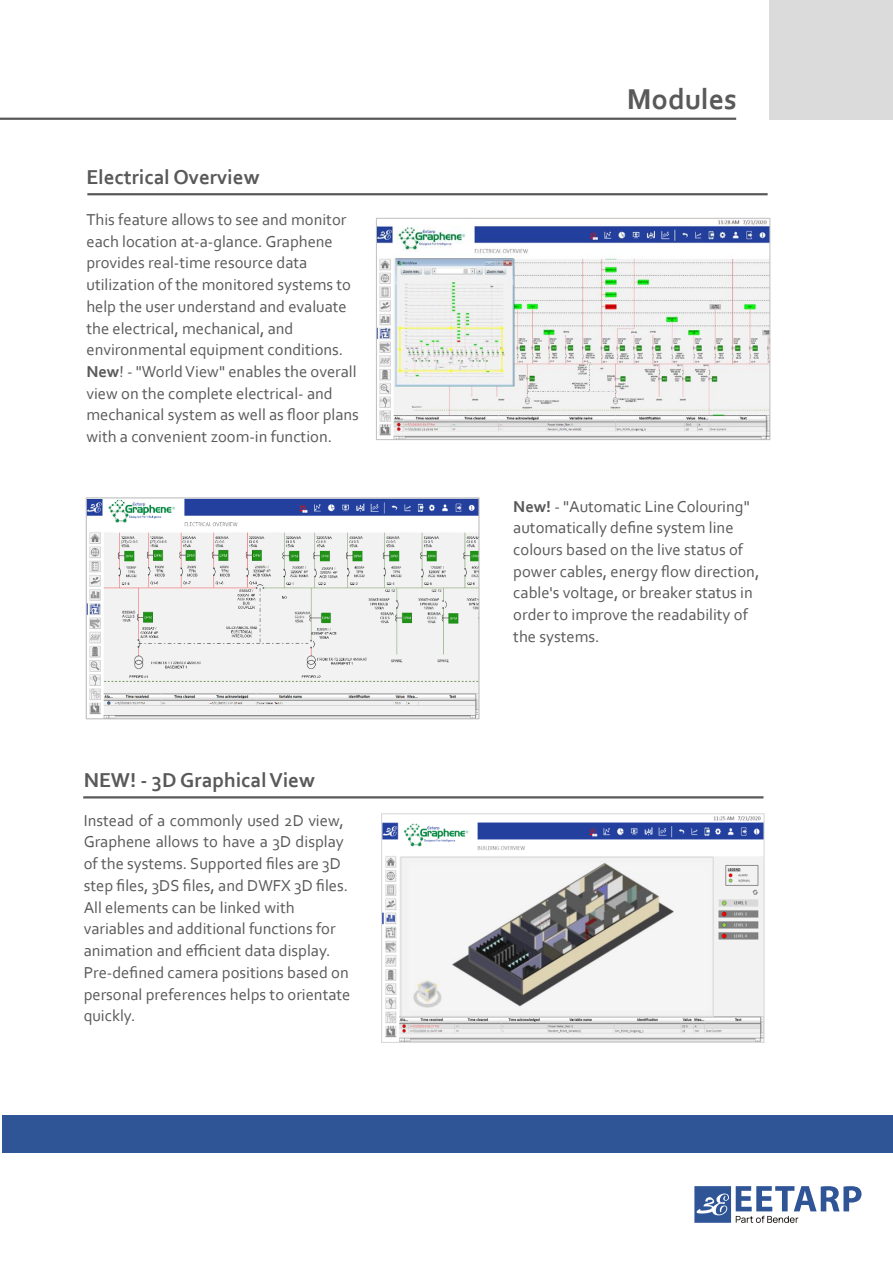
<style>
.page{position:relative;width:893px;height:1263px;background:#fff}
.page>*{position:absolute;margin:0;border:0;box-sizing:border-box;transform-origin:0 0}
.t1{font:700 30px "Corbel";color:#595959}
.t2{font:700 21px "Corbel";color:#595959}
.t3{font:16.5px/21.8px "Corbel";color:#595959}
.s1{font-weight:700}
</style>
<div class="page">
<div style="left:2px;top:1116px;width:891px;height:37px;background:#2f5597"></div>
<div style="left:770px;top:1px;width:123px;height:119px;background:#dbdbdb"></div>
<hr style="left:0;top:118px;width:736px;height:2px;background:#595959">
<hr style="left:87px;top:193px;width:681px;height:2px;background:#595959">
<img style="left:378px;top:220px;width:390px;height:218px">
<div style="left:376px;top:218px;width:394px;height:222px;border:1px solid #bfbfbf"></div>
<img style="left:88px;top:499px;width:390px;height:218px">
<div style="left:86px;top:497px;width:394px;height:222px;border:1px solid #bfbfbf"></div>
<hr style="left:83px;top:796px;width:681px;height:2px;background:#595959">
<img style="left:383px;top:816px;width:380px;height:225px">
<div style="left:381px;top:813px;width:384px;height:230px;border:1px solid #d9d9d9"></div>
<img style="left:402px;top:858px;width:310px;height:157px">
<div style="left:400px;top:856px;width:314px;height:161px;border:1px solid #d9d9d9"></div>
<svg style="left:694px;top:1186px;width:168px;height:37px"></svg>
<p class="t2" style="left:86px;top:168px;width:175px">Electrical Overview</p>
<p class="t3" style="left:86px;top:210px;width:274px">This feature allows to see and monitor each location at-a-glance. Graphene provides real-time resource data utilization of the monitored systems to help the user understand and evaluate the electrical, mechanical, and environmental equipment conditions.<br><span class="s1">New</span>! - "World View" enables the overall view on the complete electrical- and mechanical system as well as floor plans with a convenient zoom-in function.</p>
<p class="t2" style="left:84px;top:772px;width:233px">NEW! - 3D Graphical View</p>
<p class="t3" style="left:84px;top:811px;width:268px">Instead of a commonly used 2D view, Graphene allows to have a 3D display of the systems. Supported files are 3D step files, 3DS files, and DWFX 3D files.<br>All elements can be linked with variables and additional functions for animation and efficient data display.<br>Pre-defined camera positions based on personal preferences helps to orientate quickly.</p>
<h1 class="t1" style="left:627px;top:86px;width:112px">Modules</h1>
<p class="t3" style="left:513px;top:497px;width:248px"><span class="s1">New!</span> - "Automatic Line Colouring" automatically define system line colours based on the live status of power cables, energy flow direction, cable's voltage, or breaker status in order to improve the readability of the systems.</p>
</div>
